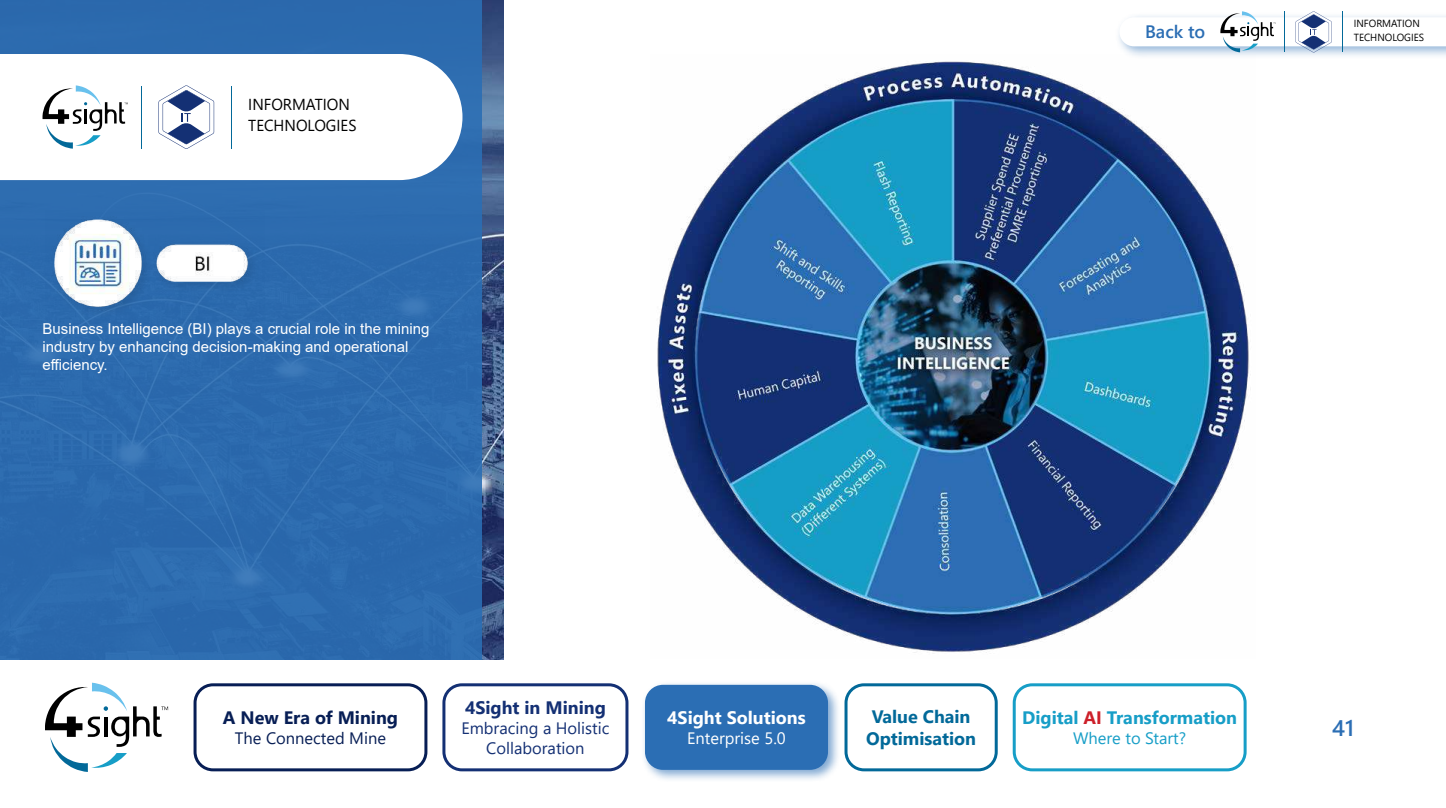
<style>
.page{position:relative;width:1446px;height:808px;background:#fff}
.page>*{position:absolute;margin:0;border:0;box-sizing:border-box;transform-origin:0 0}
.t1{font:600 22.5px "Segoe UI";color:#2b6eb4}
.t2{font:700 18px "Segoe UI";color:#179ec7}
.t3{font:700 18px/21.6px "Segoe UI";color:#026999;text-align:center}
.t4{font:700 18px "Segoe UI";color:#071e55}
.t5{font:700 18px "Segoe UI";color:#fff}
.t6{font:700 18px "Segoe UI";color:#143074}
.t7{font:600 18px "Segoe UI";color:#2b6eb4}
.t8{font:16.5px/19.8px "Segoe UI";color:#143074;text-align:center}
.t9{font:16.5px "Segoe UI";color:#071e55}
.t10{font:16.5px "Segoe UI";color:#fff}
.t11{font:16.5px "Segoe UI";color:#179ec7}
.t12{font:15.9px/21.3px "Segoe UI";color:#000}
.t13{font:15px/18px "Arial";color:#fff}
.t14{font:10.35px "Segoe UI";color:#000}
.s1{color:#cd202a}
</style>
<div class="page">
<div style="left:194px;top:683px;width:233px;height:88px;border:3px solid #071e55;border-radius:18px"></div>
<div style="left:1012px;top:683px;width:234px;height:88px;border:3px solid #179ec7;border-radius:18px"></div>
<div style="left:442px;top:683px;width:186px;height:88px;border:3px solid #143074;border-radius:18px"></div>
<div style="left:640px;top:680px;width:201px;height:102px;background:#2b6eb4;opacity:.6"></div>
<div style="left:645px;top:685px;width:183px;height:85px;background:#2b6eb4;border-radius:18px"></div>
<div style="left:844px;top:683px;width:154px;height:88px;border:3px solid #026999;border-radius:18px"></div>
<svg style="left:45px;top:683px;width:123px;height:89px"></svg>
<div style="left:1114px;top:12px;width:332px;height:48px;background:#2b6eb4;opacity:.5"></div>
<svg style="left:1119px;top:11px;width:327px;height:41px"></svg>
<hr style="left:1284px;top:11px;width:1px;height:41px;background:#026999">
<img style="left:482px;top:0;width:21px;height:659px">
<div style="left:0;top:0;width:482px;height:659px;background:#2b6eb4"></div>
<img style="left:45px;top:210px;width:220px;height:114px">
<div style="left:0;top:54px;width:462px;height:126px;background:#fff"></div>
<svg style="left:43px;top:85px;width:85px;height:64px;background:#d2d8da"></svg>
<hr style="left:231px;top:86px;width:1px;height:62px;background:#026999">
<svg style="left:158px;top:85px;width:56px;height:64px;background:#bbc3d7"></svg>
<hr style="left:141px;top:86px;width:1px;height:62px;background:#026999">
<img style="left:657px;top:54px;width:598px;height:599px">
<p class="t12" style="left:248px;top:92px;width:110px">INFORMATION<br>TECHNOLOGIES</p>
<p class="t13" style="left:43px;top:320px;width:388px">Business Intelligence (BI) plays a crucial role in the mining industry by enhancing decision-making and operational efficiency.</p>
<p class="t14" style="left:1354px;top:14px;width:67px">INFORMATION</p>
<p class="t7" style="left:1145px;top:15px;width:62px">Back to</p>
<p class="t14" style="left:1354px;top:28px;width:72px">TECHNOLOGIES</p>
<p class="t4" style="left:223px;top:701px;width:177px">A New Era of Mining</p>
<p class="t9" style="left:235px;top:722px;width:153px">The Connected Mine</p>
<p class="t6" style="left:465px;top:691px;width:142px">4Sight in Mining</p>
<p class="t8" style="left:461px;top:717px;width:150px">Embracing a Holistic<br>Collaboration</p>
<p class="t5" style="left:667px;top:701px;width:140px">4Sight Solutions</p>
<p class="t10" style="left:687px;top:722px;width:100px">Enterprise 5.0</p>
<p class="t3" style="left:866px;top:704px;width:112px">Value Chain<br>Optimisation</p>
<h1 class="t1" style="left:1332px;top:706px;width:24px">41</h1>
<p class="t2" style="left:1022px;top:701px;width:216px">Digital <span class="s1">AI</span> Transformation</p>
<p class="t11" style="left:1073px;top:722px;width:114px">Where to Start?</p>
</div>
